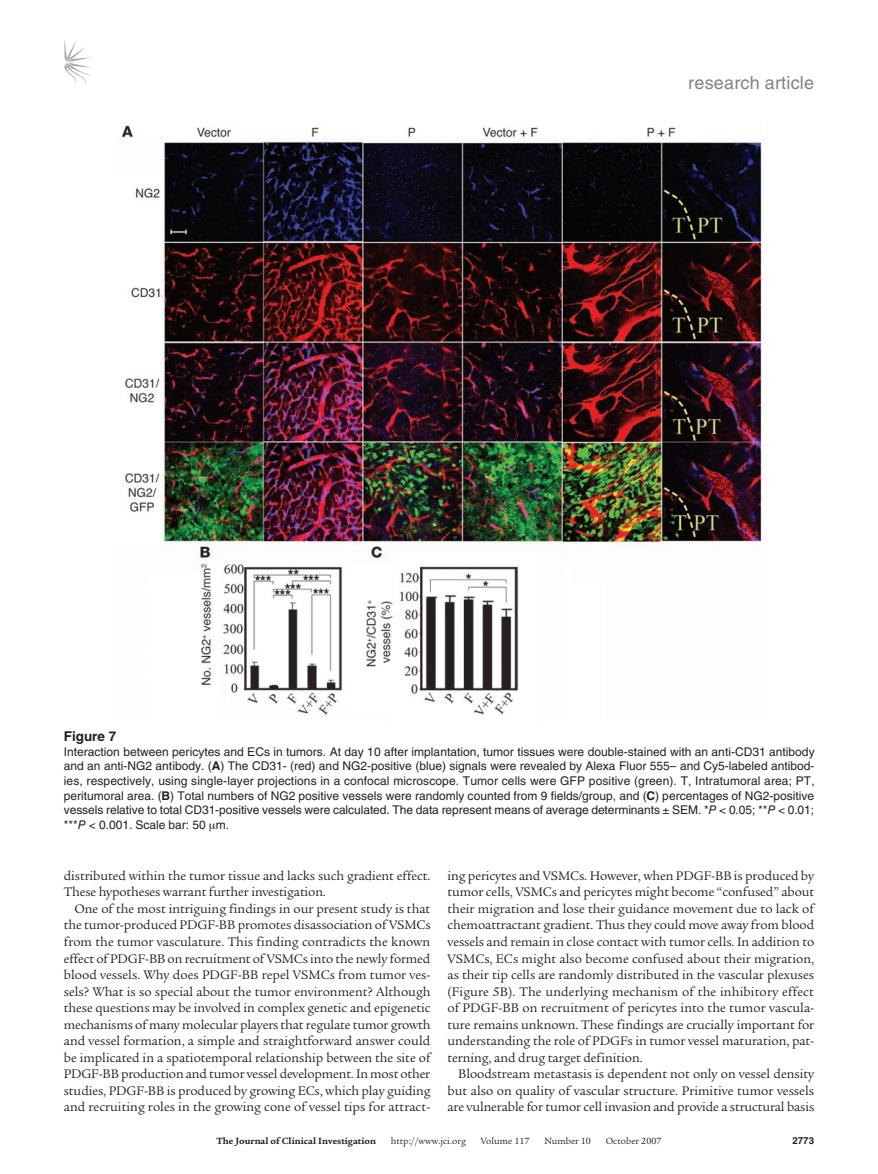
<style>
.page{position:relative;width:878px;height:1174px;background:#fff}
.page>*{position:absolute;margin:0;border:0;box-sizing:border-box;transform-origin:0 0}
.t1{font:18px "Helvetica LT Std";letter-spacing:.01em;color:#808285}
.t2{font:13.5px/16.5px "Legacy Serif Std";letter-spacing:-.005em;color:#231f20;text-align:justify}
.t3{font:700 13.5px "Helvetica LT Std";color:#231f20}
.t4{font:12px/14.5px "Helvetica LT Std";letter-spacing:-.005em;color:#231f20;text-align:justify}
.t5{font:9.75px "Legacy Serif Std";color:#231f20}
.t6{font:700 9.75px "Legacy Serif Std";color:#231f20}
.t7{font:700 9.75px "Helvetica LT Std";color:#231f20}
.s1{font-weight:700}
.s2{font-style:italic}
</style>
<div class="page">
<svg style="left:64px;top:39px;width:27px;height:46px"></svg>
<img style="left:121px;top:125px;width:641px;height:591px">
<h1 class="t1" style="left:688px;top:72px;width:127px">research article</h1>
<p class="t3" style="left:64px;top:728px;width:54px">Figure 7</p>
<p class="t4" style="left:64px;top:744px;width:752px">Interaction between pericytes and ECs in tumors. At day 10 after implantation, tumor tissues were double-stained with an anti-CD31 antibody and an anti-NG2 antibody. (<span class="s1">A</span>) The CD31- (red) and NG2-positive (blue) signals were revealed by Alexa Fluor 555– and Cy5-labeled antibod&shy;ies, respectively, using single-layer projections in a confocal microscope. Tumor cells were GFP positive (green). T, Intratumoral area; PT, peritumoral area. (<span class="s1">B</span>) Total numbers of NG2 positive vessels were randomly counted from 9 fields/group, and (<span class="s1">C</span>) percentages of NG2-positive vessels relative to total CD31-positive vessels were calculated. The data represent means of average determinants ± SEM. *<span class="s2">P</span> &lt; 0.05; **<span class="s2">P</span> &lt; 0.01; ***<span class="s2">P</span> &lt; 0.001. Scale bar: 50 m.</p>
<p class="t2" style="left:64px;top:867px;width:368px">distributed within the tumor tissue and lacks such gradient effect.<br>These hypotheses warrant further investigation.</p>
<p class="t2" style="left:64px;top:900px;width:368px;text-indent:11px">One of the most intriguing findings in our present study is that the tumor-produced PDGF-BB promotes disassociation of VSMCs from the tumor vasculature. This finding contradicts the known effect of PDGF-BB on recruitment of VSMCs into the newly formed blood vessels. Why does PDGF-BB repel VSMCs from tumor ves&shy;sels? What is so special about the tumor environment? Although these questions may be involved in complex genetic and epigenetic mechanisms of many molecular players that regulate tumor growth and vessel formation, a simple and straightforward answer could be implicated in a spatiotemporal relationship between the site of PDGF-BB production and tumor vessel development. In most other studies, PDGF-BB is produced by growing ECs, which play guiding and recruiting roles in the growing cone of vessel tips for attract-</p>
<p class="t2" style="left:447px;top:867px;width:368px">ing pericytes and VSMCs. However, when PDGF-BB is produced by tumor cells, VSMCs and pericytes might become “confused” about their migration and lose their guidance movement due to lack of chemoattractant gradient. Thus they could move away from blood vessels and remain in close contact with tumor cells. In addition to VSMCs, ECs might also become confused about their migration, as their tip cells are randomly distributed in the vascular plexuses (Figure 5B). The underlying mechanism of the inhibitory effect of PDGF-BB on recruitment of pericytes into the tumor vascula&shy;ture remains unknown. These findings are crucially important for understanding the role of PDGFs in tumor vessel maturation, pat&shy;terning, and drug target definition.</p>
<p class="t2" style="left:447px;top:1065px;width:368px;text-indent:11px">Bloodstream metastasis is dependent not only on vessel density but also on quality of vascular structure. Primitive tumor vessels are vulnerable for tumor cell invasion and provide a structural basis</p>
<p class="t6" style="left:216px;top:1135px;width:161px">The Journal of Clinical Investigation</p>
<p class="t5" style="left:391px;top:1135px;width:77px">http://www.jci.org</p>
<p class="t5" style="left:480px;top:1135px;width:50px">Volume 117</p>
<p class="t5" style="left:544px;top:1135px;width:48px">Number 10</p>
<p class="t5" style="left:605px;top:1135px;width:57px">October 2007</p>
<p class="t7" style="left:792px;top:1134px;width:23px">2773</p>
</div>
